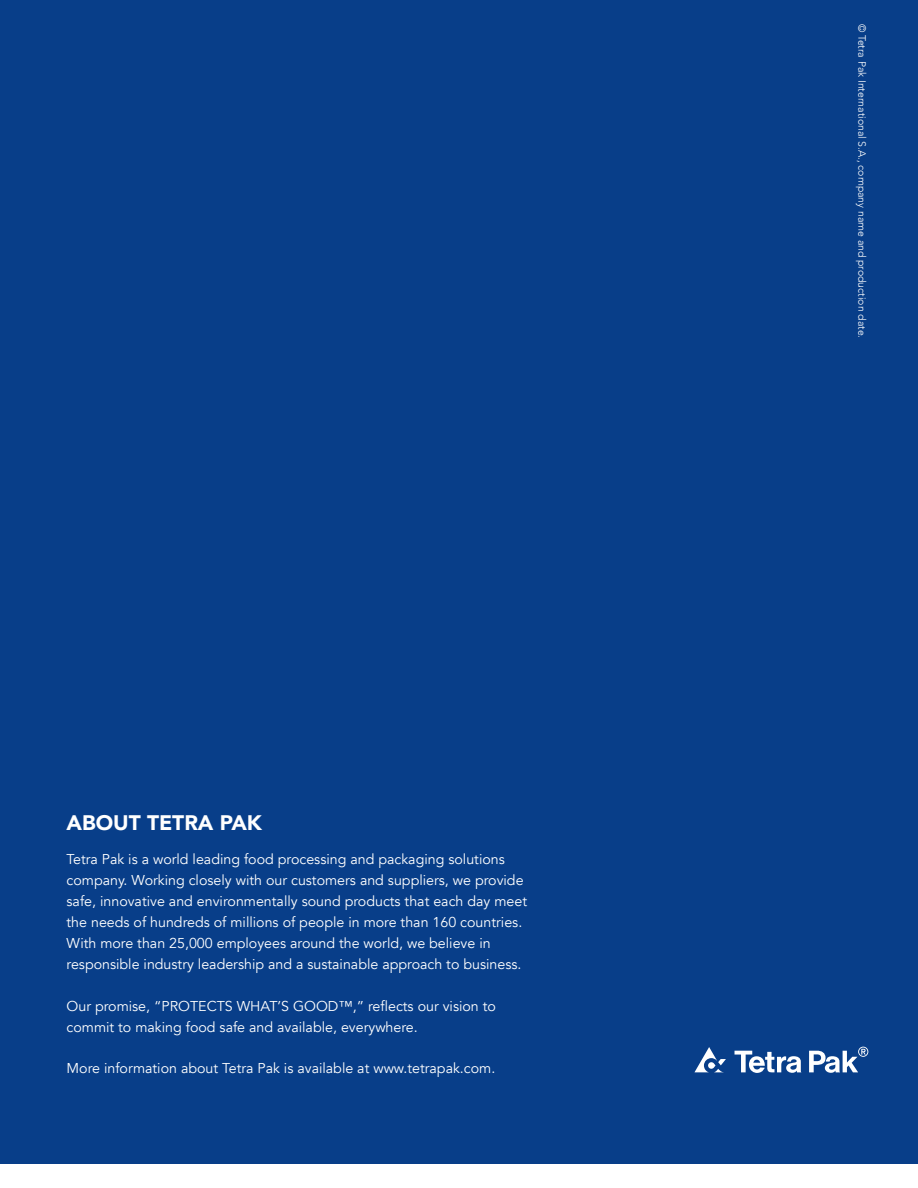
<style>
.page{position:relative;width:918px;height:1188px;background:#fff}
.page>*{position:absolute;margin:0;border:0;box-sizing:border-box;transform-origin:0 0}
.t1{font:900 21px "Avenir";color:#fff}
.t2{font:14.25px/21px "Avenir";color:#fff}
.t3{font:300 10.5px "Avenir";color:#fff}
</style>
<div class="page">
<div style="left:0;top:0;width:918px;height:1164px;background:#083e89"></div>
<svg style="left:735px;top:1051px;width:66px;height:22px"></svg>
<svg style="left:694px;top:1047px;width:32px;height:25px"></svg>
<svg style="left:809px;top:1047px;width:59px;height:26px"></svg>
<h1 class="t1" style="left:67px;top:805px;width:197px">ABOUT TETRA PAK</h1>
<p class="t2" style="left:67px;top:849px;width:462px">Tetra Pak is a world leading food processing and packaging solutions company. Working closely with our customers and suppliers, we provide safe, innovative and environmentally sound products that each day meet the needs of hundreds of millions of people in more than 160 countries.<br>With more than 25,000 employees around the world, we believe in responsible industry leadership and a sustainable approach to business.</p>
<p class="t2" style="left:67px;top:996px;width:431px">Our promise, “PROTECTS WHAT’S GOOD™,” reflects our vision to commit to making food safe and available, everywhere.</p>
<p class="t2" style="left:67px;top:1058px;width:430px">More information about Tetra Pak is available at www.tetrapak.com.</p>
<p class="t3" style="left:868px;top:24px;width:316px;rotate:90deg">© Tetra Pak International S.A., company name and production date.</p>
</div>
